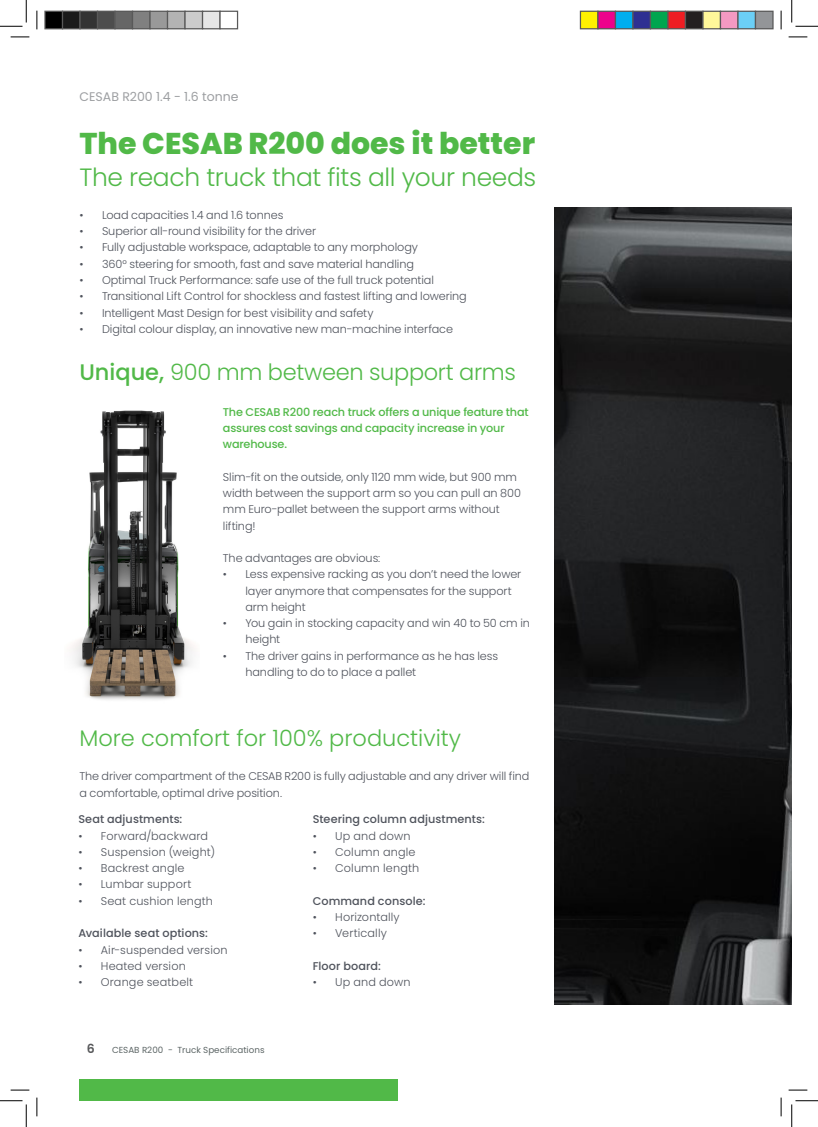
<style>
.page{position:relative;width:818px;height:1127px;background:#fff}
.page>*{position:absolute;margin:0;border:0;box-sizing:border-box;transform-origin:0 0}
.Title_1{font:800 30px "Poppins";color:#51b948}
.Title_1-2{font:300 25px "Poppins";letter-spacing:-.015em;color:#51b948}
.Title_1-3{font:300 22.5px "Poppins";color:#51b948}
.t1{font:12.5px "Poppins";color:#9d9fa2}
.t2{font:600 12.5px "Poppins";color:#57585a}
.C{font:300 11.25px/16.2px "Poppins";letter-spacing:-.005em;color:#4f535c}
.C-2{font:500 11.25px/16.2px "Poppins";letter-spacing:-.015em;color:#51b948}
.C-3{font:500 11.25px "Poppins";letter-spacing:.005em;color:#4f535c}
.C-4{font:300 11.25px "Poppins";letter-spacing:.015em;color:#4f535c}
.t3{font:8.75px "Poppins";color:#5c6565}
.s1{font-weight:500}
</style>
<div class="page">
<div style="left:79px;top:1079px;width:319px;height:21px;background:#51b948"></div>
<img style="left:554px;top:207px;width:238px;height:797px">
<img style="left:72px;top:410px;width:122px;height:290px">
<svg style="left:11px;top:36px;width:18px;height:2px"></svg>
<svg style="left:788px;top:36px;width:19px;height:2px"></svg>
<svg style="left:11px;top:1089px;width:18px;height:1px"></svg>
<svg style="left:788px;top:1089px;width:19px;height:1px"></svg>
<svg style="left:36px;top:11px;width:2px;height:18px"></svg>
<svg style="left:36px;top:1097px;width:2px;height:18px"></svg>
<svg style="left:780px;top:11px;width:2px;height:18px"></svg>
<svg style="left:780px;top:1097px;width:2px;height:18px"></svg>
<svg style="left:0;top:0;width:27px;height:27px"></svg>
<svg style="left:0;top:1100px;width:27px;height:26px"></svg>
<svg style="left:791px;top:0;width:27px;height:27px"></svg>
<svg style="left:791px;top:1100px;width:27px;height:26px"></svg>
<div style="left:45px;top:11px;width:18px;height:18px;background:#000"></div>
<div style="left:44px;top:11px;width:19px;height:18px;border:1px solid #595959"></div>
<div style="left:63px;top:11px;width:17px;height:18px;background:#1a1a1a"></div>
<div style="left:62px;top:11px;width:19px;height:18px;border:1px solid #595959"></div>
<div style="left:80px;top:11px;width:18px;height:18px;background:#333"></div>
<div style="left:79px;top:11px;width:19px;height:18px;border:1px solid #595959"></div>
<div style="left:98px;top:11px;width:17px;height:18px;background:#4d4d4d"></div>
<div style="left:97px;top:11px;width:19px;height:18px;border:1px solid #595959"></div>
<div style="left:115px;top:11px;width:18px;height:18px;background:#666"></div>
<div style="left:114px;top:11px;width:19px;height:18px;border:1px solid #595959"></div>
<div style="left:133px;top:11px;width:17px;height:18px;background:#808080"></div>
<div style="left:132px;top:11px;width:19px;height:18px;border:1px solid #595959"></div>
<div style="left:150px;top:11px;width:18px;height:18px;background:#999"></div>
<div style="left:149px;top:11px;width:19px;height:18px;border:1px solid #595959"></div>
<div style="left:168px;top:11px;width:17px;height:18px;background:#b3b3b3"></div>
<div style="left:167px;top:11px;width:19px;height:18px;border:1px solid #595959"></div>
<div style="left:185px;top:11px;width:18px;height:18px;background:#ccc"></div>
<div style="left:184px;top:11px;width:19px;height:18px;border:1px solid #595959"></div>
<div style="left:203px;top:11px;width:17px;height:18px;background:#e6e6e6"></div>
<div style="left:202px;top:11px;width:19px;height:18px;border:1px solid #595959"></div>
<div style="left:219px;top:11px;width:19px;height:18px;border:1px solid #595959"></div>
<div style="left:580px;top:11px;width:18px;height:18px;background:#fff101"></div>
<div style="left:580px;top:11px;width:18px;height:18px;border:1px solid #595959"></div>
<div style="left:598px;top:11px;width:17px;height:18px;background:#ed028c"></div>
<div style="left:597px;top:11px;width:19px;height:18px;border:1px solid #595959"></div>
<div style="left:615px;top:11px;width:18px;height:18px;background:#00aeef"></div>
<div style="left:615px;top:11px;width:18px;height:18px;border:1px solid #595959"></div>
<div style="left:633px;top:11px;width:17px;height:18px;background:#2e3092"></div>
<div style="left:632px;top:11px;width:19px;height:18px;border:1px solid #595959"></div>
<div style="left:650px;top:11px;width:18px;height:18px;background:#00a54f"></div>
<div style="left:650px;top:11px;width:18px;height:18px;border:1px solid #595959"></div>
<div style="left:668px;top:11px;width:17px;height:18px;background:#ee1d23"></div>
<div style="left:667px;top:11px;width:19px;height:18px;border:1px solid #595959"></div>
<div style="left:685px;top:11px;width:18px;height:18px;background:#231f20"></div>
<div style="left:685px;top:11px;width:18px;height:18px;border:1px solid #595959"></div>
<div style="left:703px;top:11px;width:17px;height:18px;background:#fff79a"></div>
<div style="left:702px;top:11px;width:19px;height:18px;border:1px solid #595959"></div>
<div style="left:720px;top:11px;width:18px;height:18px;background:#f499c2"></div>
<div style="left:720px;top:11px;width:18px;height:18px;border:1px solid #595959"></div>
<div style="left:738px;top:11px;width:17px;height:18px;background:#6bcff6"></div>
<div style="left:737px;top:11px;width:19px;height:18px;border:1px solid #595959"></div>
<div style="left:755px;top:11px;width:18px;height:18px;background:#939598"></div>
<div style="left:755px;top:11px;width:18px;height:18px;border:1px solid #595959"></div>
<p class="t1" style="left:80px;top:89px;width:160px">CESAB R200 1.4 - 1.6 tonne</p>
<p class="Title_1" style="left:79px;top:126px;width:457px">The CESAB R200 does it better</p>
<p class="Title_1-2" style="left:79px;top:162px;width:458px">The reach truck that fits all your needs</p>
<p class="C" style="left:79px;top:207px;width:205px">• Load capacities 1.4 and 1.6 tonnes</p>
<p class="C" style="left:79px;top:223px;width:238px">• Superior all-round visibility for the driver</p>
<p class="C" style="left:79px;top:239px;width:340px">• Fully adjustable workspace, adaptable to any morphology</p>
<p class="C" style="left:79px;top:256px;width:336px">• 360° steering for smooth, fast and save material handling</p>
<p class="C" style="left:79px;top:272px;width:356px">• Optimal Truck Performance: safe use of the full truck potential</p>
<p class="C" style="left:79px;top:288px;width:389px">• Transitional Lift Control for shockless and fastest lifting and lowering</p>
<p class="C" style="left:79px;top:304px;width:295px">• Intelligent Mast Design for best visibility and safety</p>
<p class="C" style="left:79px;top:321px;width:375px">• Digital colour display, an innovative new man-machine interface</p>
<p class="Title_1-3" style="left:79px;top:358px;width:438px"><span class="s1">Unique,</span> 900 mm between support arms</p>
<p class="C-2" style="left:223px;top:403px;width:307px">The CESAB R200 reach truck offers a unique feature that assures cost savings and capacity increase in your warehouse.</p>
<p class="C" style="left:223px;top:468px;width:300px">Slim-fit on the outside, only 1120 mm wide, but 900 mm width between the support arm so you can pull an 800 mm Euro-pallet between the support arms without lifting!</p>
<p class="C" style="left:223px;top:550px;width:159px">The advantages are obvious:</p>
<p class="C" style="left:245px;top:566px;width:277px;text-indent:-22px">• Less expensive racking as you don’t need the lower layer anymore that compensates for the support arm height</p>
<p class="C" style="left:245px;top:615px;width:286px;text-indent:-22px">• You gain in stocking capacity and win 40 to 50 cm in height</p>
<p class="C" style="left:245px;top:647px;width:254px;text-indent:-22px">• The driver gains in performance as he has less handling to do to place a pallet</p>
<p class="Title_1-3" style="left:79px;top:725px;width:383px">More comfort for 100% productivity</p>
<p class="C" style="left:79px;top:768px;width:452px">The driver compartment of the CESAB R200 is fully adjustable and any driver will find a comfortable, optimal drive position.</p>
<p class="C-3" style="left:78px;top:812px;width:106px">Seat adjustments:</p>
<p class="C" style="left:78px;top:827px;width:131px">• Forward/backward</p>
<p class="C" style="left:78px;top:843px;width:138px">• Suspension (weight)</p>
<p class="C-4" style="left:78px;top:861px;width:108px">• Backrest angle</p>
<p class="C-4" style="left:78px;top:877px;width:115px">• Lumbar support</p>
<p class="C" style="left:78px;top:892px;width:136px">• Seat cushion length</p>
<p class="C-3" style="left:78px;top:926px;width:131px">Available seat options:</p>
<p class="C" style="left:78px;top:941px;width:151px">• Air-suspended version</p>
<p class="C" style="left:78px;top:957px;width:109px">• Heated version</p>
<p class="C-4" style="left:78px;top:975px;width:116px">• Orange seatbelt</p>
<p class="t2" style="left:87px;top:1040px;width:10px">6</p>
<p class="t3" style="left:112px;top:1044px;width:154px">CESAB R200 - Truck Specifications</p>
<p class="C-3" style="left:313px;top:812px;width:174px">Steering column adjustments:</p>
<p class="C-4" style="left:313px;top:829px;width:99px">• Up and down</p>
<p class="C-4" style="left:313px;top:845px;width:104px">• Column angle</p>
<p class="C-4" style="left:313px;top:861px;width:108px">• Column length</p>
<p class="C-3" style="left:313px;top:894px;width:114px">Command console:</p>
<p class="C" style="left:313px;top:908px;width:88px">• Horizontally</p>
<p class="C" style="left:313px;top:925px;width:76px">• Vertically</p>
<p class="C-3" style="left:313px;top:959px;width:70px">Floor board:</p>
<p class="C-4" style="left:313px;top:975px;width:99px">• Up and down</p>
</div>
